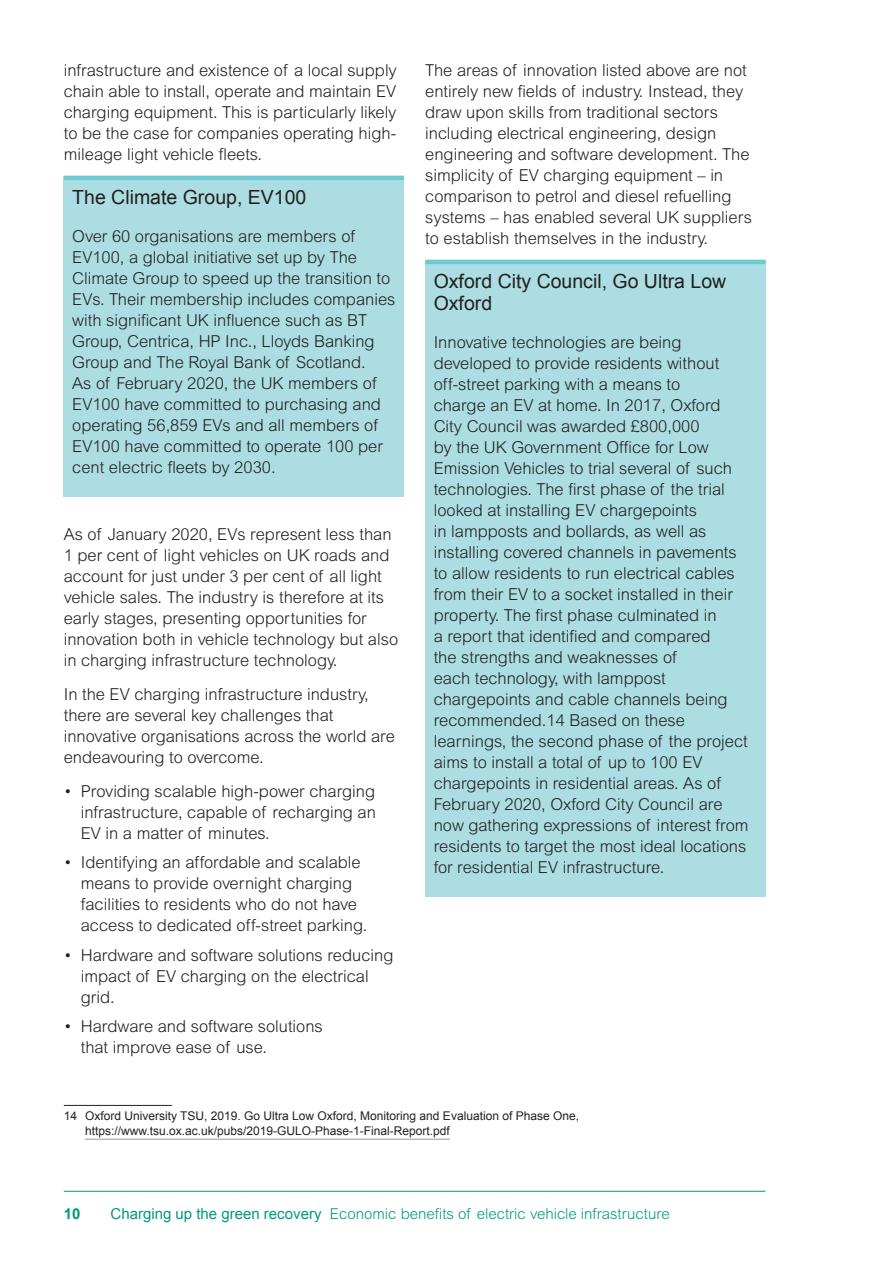
<style>
.page{position:relative;width:893px;height:1263px;background:#fff}
.page>*{position:absolute;margin:0;border:0;box-sizing:border-box;transform-origin:0 0}
.shaded_para_title{font:19.5px/22.5px "Arial";color:#231f20}
.shaded_para{font:300 16.5px/21px "Arial MT Std";color:#231f20}
.A4_Body{font:300 16.5px/21px "Arial MT Std";color:#231f20}
.t1{font:300 15px "Arial MT Std";color:#009b7a}
.t2{font:700 15px "Arial";color:#009b7a}
.A4_Footnotes{font:12px/15px "Arial";color:#231f20}
.s1{font-family:"Arial";font-weight:400}
</style>
<div class="page">
<hr style="left:64px;top:1191px;width:701px;height:1px;background:#009b7a">
<div style="left:64px;top:177px;width:340px;height:56px;background:#abdde2"></div>
<hr style="left:64px;top:176px;width:340px;height:4px;background:#6fcbd2">
<div style="left:64px;top:221px;width:340px;height:275px;background:#abdde2"></div>
<hr style="left:64px;top:1105px;width:108px;height:1px;background:#231f20">
<hr style="left:85px;top:1139px;width:365px;height:1px;background:#939598">
<div style="left:425px;top:261px;width:340px;height:79px;background:#abdde2"></div>
<hr style="left:425px;top:260px;width:340px;height:4px;background:#6fcbd2">
<div style="left:425px;top:328px;width:340px;height:569px;background:#abdde2"></div>
<p class="A4_Body" style="left:64px;top:59px;width:334px;text-align:justify">infrastructure and existence of a local supply chain able to install, operate and maintain EV charging equipment. This is particularly likely to be the case for companies operating high&shy;mileage light vehicle fleets.</p>
<p class="shaded_para_title" style="left:72px;top:186px;width:236px">The Climate Group, EV100</p>
<p class="shaded_para" style="left:72px;top:225px;width:325px">Over 60 organisations are members of EV100, a global initiative set up by The Climate Group to speed up the transition to EVs. Their membership includes companies with significant UK influence such as BT Group, Centrica, HP Inc., Lloyds Banking Group and The Royal Bank of Scotland.<br>As of February 2020, the UK members of EV100 have committed to purchasing and operating 56,859 EVs and all members of EV100 have committed to operate 100 per cent electric fleets by 2030.</p>
<p class="A4_Body" style="left:64px;top:524px;width:336px">As of January 2020, EVs represent less than 1 per cent of light vehicles on UK roads and account for just under 3 per cent of all light vehicle sales. The industry is therefore at its early stages, presenting opportunities for innovation both in vehicle technology but also in charging infrastructure technology.</p>
<p class="A4_Body" style="left:64px;top:683px;width:333px">In the EV charging infrastructure industry, there are several key challenges that innovative organisations across the world are endeavouring to overcome.</p>
<p class="shaded_para" style="left:81px;top:780px;width:297px;text-align:justify;text-indent:-17px">• Providing scalable high-power charging infrastructure, capable of recharging an EV in a matter of minutes.</p>
<p class="shaded_para" style="left:81px;top:852px;width:288px;text-indent:-17px">• Identifying an affordable and scalable means to provide overnight charging facilities to residents who do not have access to dedicated off-street parking.</p>
<p class="shaded_para" style="left:81px;top:944px;width:314px;text-indent:-17px">• Hardware and software solutions reducing impact of EV charging on the electrical grid.</p>
<p class="shaded_para" style="left:81px;top:1016px;width:244px;text-indent:-17px">• Hardware and software solutions that improve ease of use.</p>
<p class="A4_Body" style="left:425px;top:59px;width:328px">The areas of innovation listed above are not entirely new fields of industry. Instead, they draw upon skills from traditional sectors including electrical engineering, design engineering and software development. The simplicity of EV charging equipment – in comparison to petrol and diesel refuelling systems – has enabled several UK suppliers to establish themselves in the industry.</p>
<p class="shaded_para_title" style="left:434px;top:270px;width:294px">Oxford City Council, Go Ultra Low<br>Oxford</p>
<p class="shaded_para" style="left:434px;top:332px;width:316px">Innovative technologies are being developed to provide residents without off-street parking with a means to<br>charge an EV at home. In 2017, Oxford City Council was awarded £800,000<br>by the UK Government Office for Low Emission Vehicles to trial several of such technologies. The first phase of the trial looked at installing EV chargepoints<br>in lampposts and bollards, as well as installing covered channels in pavements to allow residents to run electrical cables from their EV to a socket installed in their property. The first phase culminated in<br>a report that identified and compared<br>the strengths and weaknesses of<br>each technology, with lamppost chargepoints and cable channels being recommended.14 Based on these learnings, the second phase of the project aims to install a total of up to 100 EV chargepoints in residential areas. As of February 2020, Oxford City Council are now gathering expressions of interest from residents to target the most ideal locations for residential EV infrastructure.</p>
<p class="A4_Footnotes" style="left:85px;top:1109px;width:496px;text-indent:-21px">14 Oxford University TSU, 2019. Go Ultra Low Oxford, Monitoring and Evaluation of Phase One, https://www.tsu.ox.ac.uk/pubs/2019-GULO-Phase-1-Final-Report.pdf</p>
<p class="t2" style="left:64px;top:1203px;width:18px">10</p>
<p class="t1" style="left:111px;top:1205px;width:561px"><span class="s1">Charging up the green recovery</span> Economic benefits of electric vehicle infrastructure</p>
</div>
